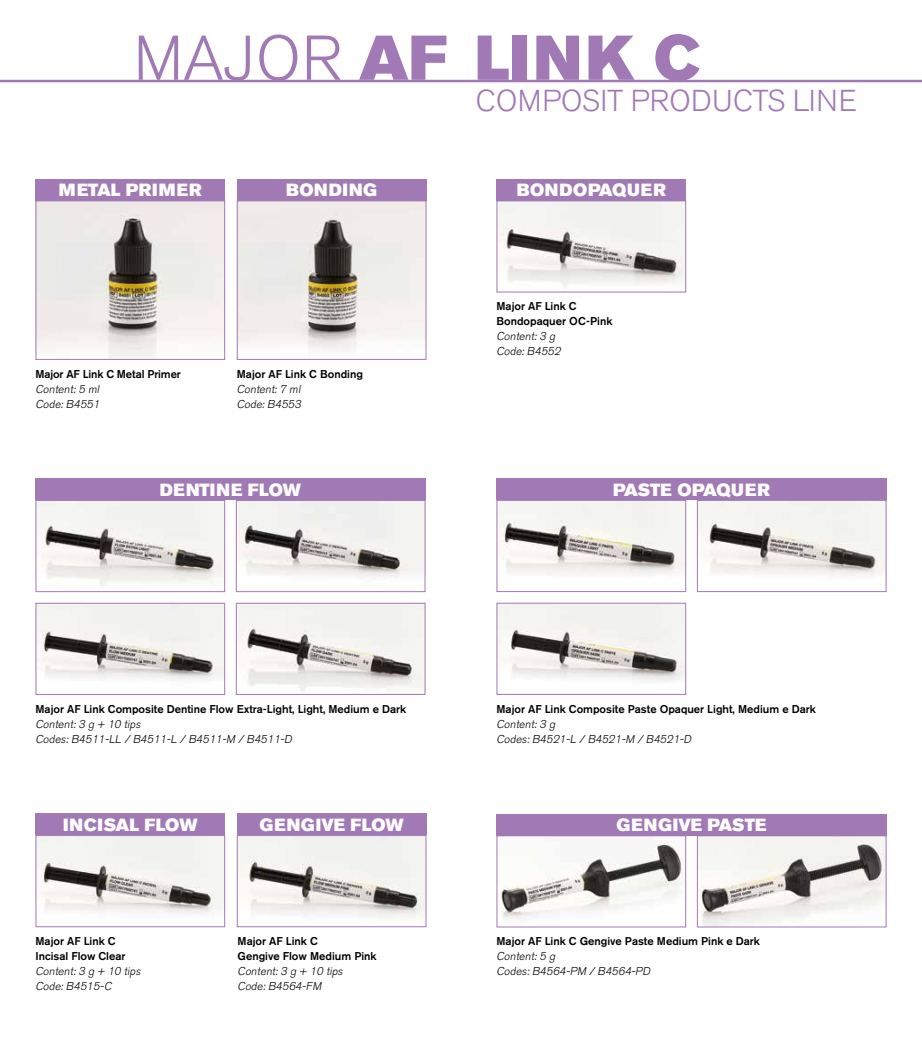
<style>
.page{position:relative;width:922px;height:1053px;background:#fff}
.page>*{position:absolute;margin:0;border:0;box-sizing:border-box;transform-origin:0 0}
.t1{font:62.5px "Akzidenz Grotesk BE Super";letter-spacing:.04em;color:#a17ab5}
.t2{font:300 30px "Akzidenz Grotesk BE";letter-spacing:.01em;color:#a17ab5}
.t3{font:17.5px "Akzidenz Grotesk BE Super";letter-spacing:.03em;color:#fff}
.t4{font:17.5px "Akzidenz Grotesk BE Super";letter-spacing:.005em;color:#fff}
.t5{font:17.5px "Akzidenz Grotesk BE Super";letter-spacing:.065em;color:#fff}
.t6{font:500 11.25px/15px "Akzidenz Grotesk BE";color:#000}
.t7{font:italic 300 11.25px/15px "Akzidenz Grotesk BE";color:#000}
.s1{font-family:"Akzidenz Grotesk BE";font-weight:300}
</style>
<div class="page">
<img style="left:37px;top:202px;width:186px;height:156px">
<div style="left:35px;top:200px;width:190px;height:160px;border:1px solid #a17ab5"></div>
<img style="left:498px;top:202px;width:186px;height:86px">
<div style="left:496px;top:200px;width:190px;height:92px;border:1px solid #a17ab5"></div>
<img style="left:239px;top:202px;width:185px;height:148px">
<div style="left:237px;top:200px;width:189px;height:160px;border:1px solid #a17ab5"></div>
<img style="left:37px;top:502px;width:186px;height:85px">
<div style="left:35px;top:500px;width:190px;height:92px;border:1px solid #a17ab5"></div>
<img style="left:238px;top:502px;width:185px;height:76px">
<div style="left:236px;top:500px;width:189px;height:92px;border:1px solid #a17ab5"></div>
<img style="left:37px;top:604px;width:186px;height:77px">
<div style="left:35px;top:602px;width:190px;height:93px;border:1px solid #a17ab5"></div>
<img style="left:238px;top:604px;width:185px;height:87px">
<div style="left:236px;top:602px;width:189px;height:93px;border:1px solid #a17ab5"></div>
<img style="left:498px;top:502px;width:186px;height:72px">
<div style="left:496px;top:500px;width:190px;height:92px;border:1px solid #a17ab5"></div>
<img style="left:698px;top:502px;width:186px;height:74px">
<div style="left:696px;top:500px;width:190px;height:92px;border:1px solid #a17ab5"></div>
<img style="left:498px;top:604px;width:186px;height:77px">
<div style="left:496px;top:602px;width:190px;height:92px;border:1px solid #a17ab5"></div>
<img style="left:37px;top:837px;width:186px;height:77px">
<div style="left:35px;top:835px;width:190px;height:92px;border:1px solid #a17ab5"></div>
<img style="left:501px;top:841px;width:182px;height:80px">
<div style="left:496px;top:835px;width:190px;height:92px;border:1px solid #a17ab5"></div>
<img style="left:698px;top:837px;width:186px;height:88px">
<div style="left:696px;top:835px;width:190px;height:92px;border:1px solid #a17ab5"></div>
<hr style="left:0;top:80px;width:921px;height:2px;background:#a17ab5">
<div style="left:35px;top:179px;width:190px;height:21px;background:#a17ab5"></div>
<div style="left:237px;top:179px;width:189px;height:21px;background:#a17ab5"></div>
<div style="left:35px;top:478px;width:390px;height:22px;background:#a17ab5"></div>
<div style="left:35px;top:813px;width:190px;height:22px;background:#a17ab5"></div>
<div style="left:496px;top:179px;width:190px;height:21px;background:#a17ab5"></div>
<img style="left:239px;top:837px;width:185px;height:82px">
<div style="left:237px;top:835px;width:189px;height:92px;border:1px solid #a17ab5"></div>
<div style="left:237px;top:813px;width:189px;height:22px;background:#a17ab5"></div>
<div style="left:496px;top:478px;width:390px;height:22px;background:#a17ab5"></div>
<div style="left:496px;top:814px;width:390px;height:21px;background:#a17ab5"></div>
<h1 class="t1" style="left:134px;top:22px;width:568px"><span class="s1">MAJOR</span> AF LINK C</h1>
<h2 class="t2" style="left:476px;top:83px;width:382px">COMPOSIT PRODUCTS LINE</h2>
<h3 class="t5" style="left:59px;top:180px;width:144px">METAL PRIMER</h3>
<h3 class="t3" style="left:286px;top:180px;width:92px">BONDING</h3>
<h3 class="t3" style="left:516px;top:180px;width:150px">BONDOPAQUER</h3>
<p class="t6" style="left:496px;top:299px;width:117px">Major AF Link C<br>Bondopaquer OC-Pink</p>
<p class="t7" style="left:496px;top:329px;width:68px">Content: 3 g<br>Code: B4552</p>
<p class="t6" style="left:35px;top:366px;width:147px">Major AF Link C Metal Primer</p>
<p class="t7" style="left:35px;top:381px;width:68px">Content: 5 ml<br>Code: B4551</p>
<p class="t6" style="left:237px;top:366px;width:128px">Major AF Link C Bonding</p>
<p class="t7" style="left:237px;top:381px;width:68px">Content: 7 ml<br>Code: B4553</p>
<h3 class="t3" style="left:160px;top:479px;width:142px">DENTINE FLOW</h3>
<h3 class="t4" style="left:613px;top:479px;width:158px">PASTE OPAQUER</h3>
<p class="t6" style="left:35px;top:701px;width:372px">Major AF Link Composite Dentine Flow Extra-Light, Light, Medium e Dark</p>
<p class="t7" style="left:35px;top:716px;width:260px">Content: 3 g + 10 tips<br>Codes: B4511-LL / B4511-L / B4511-M / B4511-D</p>
<p class="t6" style="left:496px;top:701px;width:321px">Major AF Link Composite Paste Opaquer Light, Medium e Dark</p>
<p class="t7" style="left:496px;top:716px;width:199px">Content: 3 g<br>Codes: B4521-L / B4521-M / B4521-D</p>
<h3 class="t3" style="left:63px;top:814px;width:136px">INCISAL FLOW</h3>
<h3 class="t3" style="left:259px;top:814px;width:146px">GENGIVE FLOW</h3>
<h3 class="t4" style="left:616px;top:814px;width:151px">GENGIVE PASTE</h3>
<p class="t6" style="left:35px;top:933px;width:91px">Major AF Link C<br>Incisal Flow Clear</p>
<p class="t7" style="left:35px;top:963px;width:109px">Content: 3 g + 10 tips<br>Code: B4515-C</p>
<p class="t6" style="left:237px;top:933px;width:140px">Major AF Link C<br>Gengive Flow Medium Pink</p>
<p class="t7" style="left:237px;top:963px;width:109px">Content: 3 g + 10 tips<br>Code: B4564-FM</p>
<p class="t6" style="left:496px;top:933px;width:265px">Major AF Link C Gengive Paste Medium Pink e Dark</p>
<p class="t7" style="left:496px;top:948px;width:158px">Content: 5 g<br>Codes: B4564-PM / B4564-PD</p>
</div>
